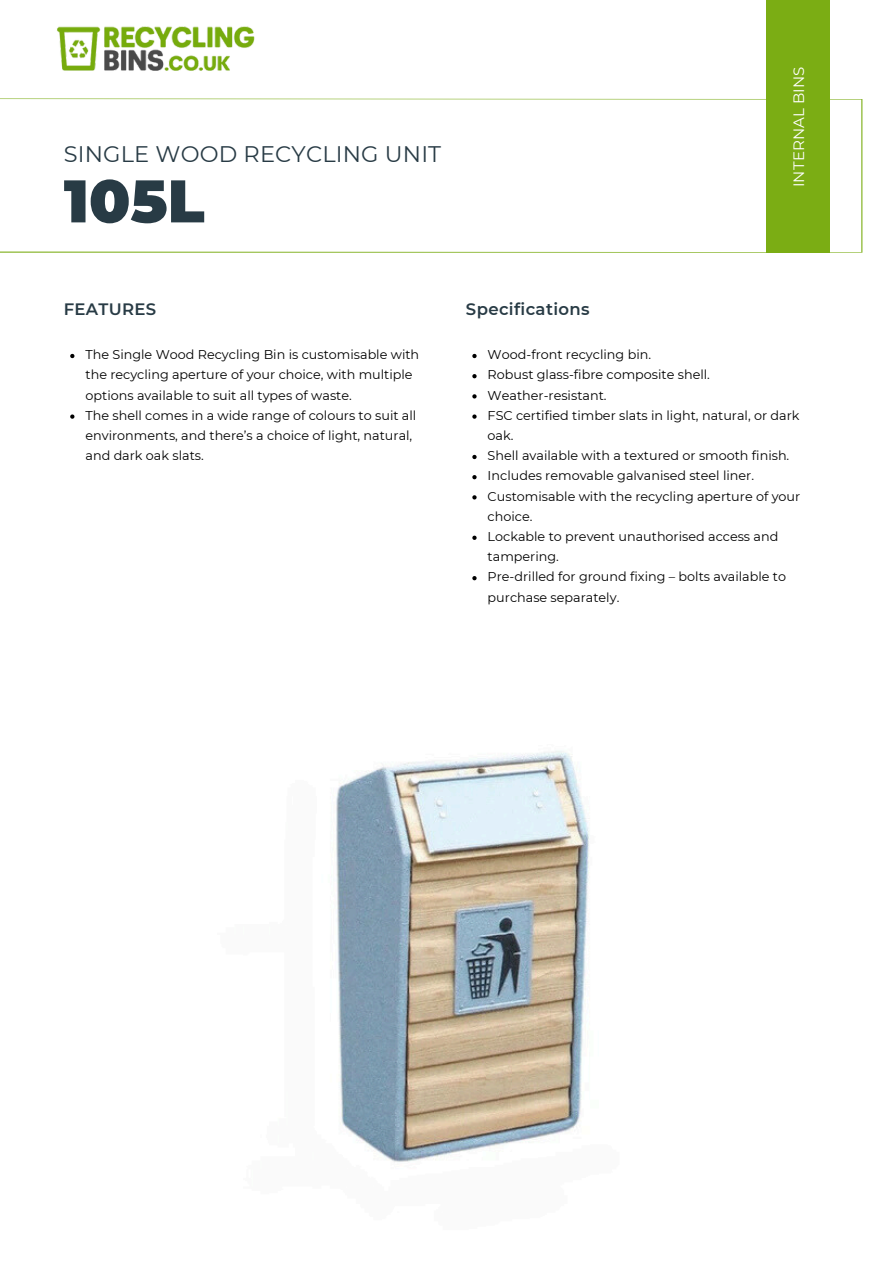
<style>
.page{position:relative;width:894px;height:1264px;background:#fff}
.page>*{position:absolute;margin:0;border:0;box-sizing:border-box;transform-origin:0 0}
.t1{font:900 60px "Montserrat";color:#283b45}
.t2{font:22.5px "Montserrat";letter-spacing:.005em;color:#283b45}
.t3{font:600 16.5px "Montserrat";letter-spacing:.02em;color:#283b45}
.t4{font:15px "Montserrat";letter-spacing:.01em;color:#fff}
.t5{font:12.75px/20.2px "Montserrat";color:#000}
</style>
<div class="page">
<svg style="left:0;top:98px;width:862px;height:155px"></svg>
<div style="left:765px;top:0;width:64px;height:252px;background:#7bad14"></div>
<img style="left:57px;top:26px;width:198px;height:45px">
<img style="left:336px;top:751px;width:254px;height:411px">
<svg style="left:70px;top:354px;width:4px;height:4px"></svg>
<svg style="left:70px;top:414px;width:4px;height:5px"></svg>
<svg style="left:472px;top:354px;width:4px;height:4px"></svg>
<svg style="left:472px;top:374px;width:4px;height:4px"></svg>
<svg style="left:472px;top:394px;width:4px;height:4px"></svg>
<svg style="left:472px;top:414px;width:4px;height:5px"></svg>
<svg style="left:472px;top:455px;width:4px;height:4px"></svg>
<svg style="left:472px;top:475px;width:4px;height:4px"></svg>
<svg style="left:472px;top:495px;width:4px;height:4px"></svg>
<svg style="left:472px;top:535px;width:4px;height:5px"></svg>
<svg style="left:472px;top:576px;width:4px;height:4px"></svg>
<p class="t2" style="left:64px;top:140px;width:379px">SINGLE WOOD RECYCLING UNIT</p>
<p class="t1" style="left:64px;top:164px;width:142px">105L</p>
<p class="t4" style="left:789px;top:187px;width:124px;rotate:-90deg">WHEELED BINS</p>
<p class="t4" style="left:789px;top:187px;width:122px;rotate:-90deg">INTERNAL BINS</p>
<h4 class="t3" style="left:64px;top:299px;width:94px">FEATURES</h4>
<h4 class="t3" style="left:466px;top:299px;width:125px">Specifications</h4>
<h3 class="t5" style="left:85px;top:344px;width:335px">The Single Wood Recycling Bin is customisable with the recycling aperture of your choice, with multiple options available to suit all types of waste.</h3>
<p class="t5" style="left:85px;top:405px;width:332px">The shell comes in a wide range of colours to suit all environments, and there’s a choice of light, natural, and dark oak slats.</p>
<p class="t5" style="left:487px;top:344px;width:165px">Wood-front recycling bin.</p>
<h5 class="t5" style="left:487px;top:365px;width:224px">Robust glass-fibre composite shell.</h5>
<p class="t5" style="left:487px;top:385px;width:120px">Weather-resistant.</p>
<p class="t5" style="left:487px;top:405px;width:313px">FSC certified timber slats in light, natural, or dark oak.</p>
<p class="t5" style="left:487px;top:445px;width:303px">Shell available with a textured or smooth finish.</p>
<p class="t5" style="left:487px;top:465px;width:268px">Includes removable galvanised steel liner.</p>
<p class="t5" style="left:487px;top:486px;width:314px">Customisable with the recycling aperture of your choice.</p>
<p class="t5" style="left:487px;top:526px;width:292px">Lockable to prevent unauthorised access and tampering.</p>
<p class="t5" style="left:487px;top:566px;width:300px">Pre-drilled for ground fixing – bolts available to purchase separately.</p>
</div>
